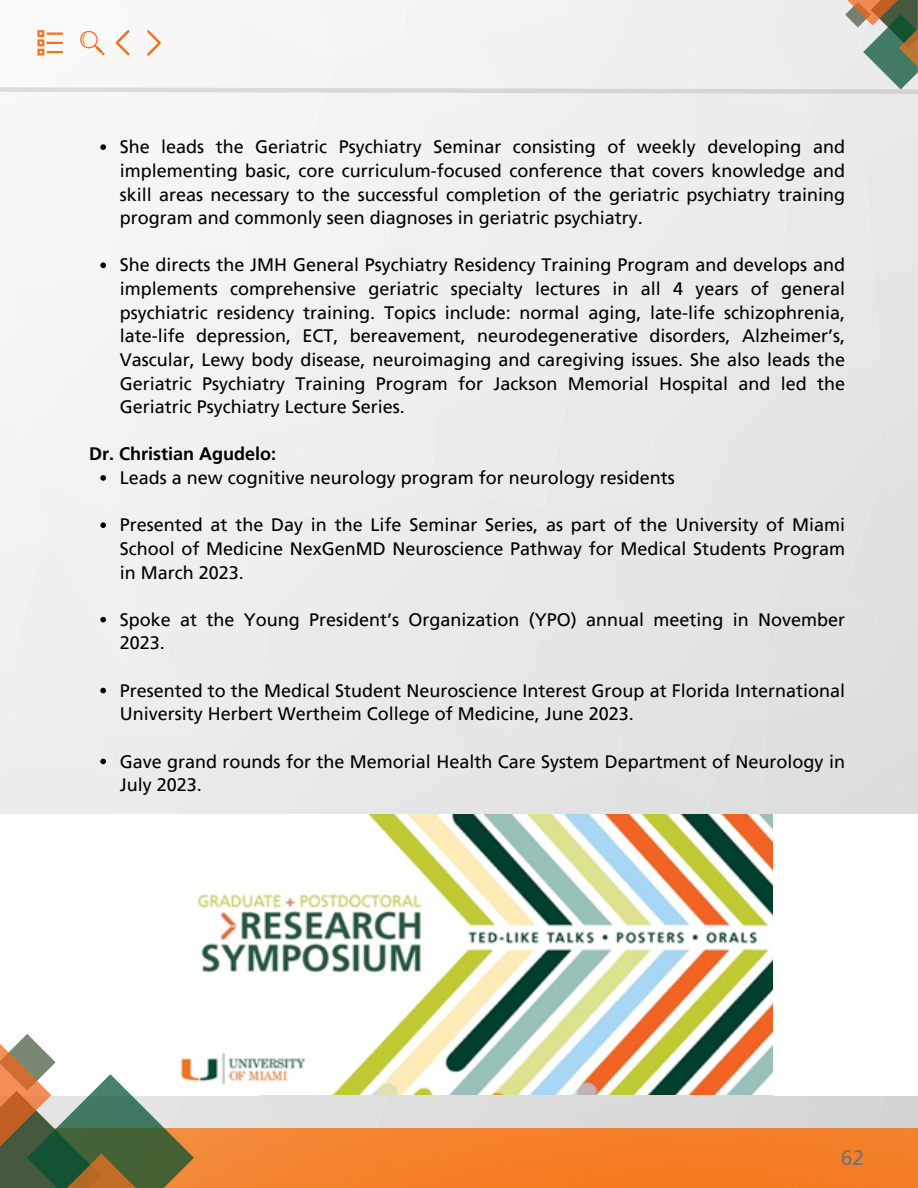
<style>
.page{position:relative;width:918px;height:1188px;background:#fff}
.page>*{position:absolute;margin:0;border:0;box-sizing:border-box;transform-origin:0 0}
.t1{font:21px "Frutiger LT Pro";color:#737373}
.t2{font:18px/23.7px "Frutiger LT Pro";color:#000;text-align:justify}
.t3{font:700 18px "Frutiger LT Pro";color:#000}
</style>
<div class="page">
<img style="left:194px;top:1128px;width:724px;height:60px">
<svg style="left:0;top:0;width:918px;height:94px"></svg>
<svg style="left:0;top:1034px;width:194px;height:154px"></svg>
<svg style="left:100px;top:144px;width:6px;height:6px"></svg>
<svg style="left:100px;top:262px;width:6px;height:6px"></svg>
<svg style="left:100px;top:475px;width:6px;height:6px"></svg>
<svg style="left:100px;top:522px;width:6px;height:6px"></svg>
<svg style="left:100px;top:617px;width:6px;height:5px"></svg>
<svg style="left:100px;top:688px;width:6px;height:5px"></svg>
<svg style="left:100px;top:759px;width:6px;height:5px"></svg>
<img style="left:145px;top:814px;width:628px;height:281px">
<p class="t2" style="left:120px;top:135px;width:727px">She leads the Geriatric Psychiatry Seminar consisting of weekly developing and implementing basic, core curriculum-focused conference that covers knowledge and skill areas necessary to the successful completion of the geriatric psychiatry training program and commonly seen diagnoses in geriatric psychiatry.</p>
<p class="t2" style="left:120px;top:253px;width:727px">She directs the JMH General Psychiatry Residency Training Program and develops and implements comprehensive geriatric specialty lectures in all 4 years of general psychiatric residency training. Topics include: normal aging, late-life schizophrenia, late-life depression, ECT, bereavement, neurodegenerative disorders, Alzheimer’s, Vascular, Lewy body disease, neuroimaging and caregiving issues. She also leads the Geriatric Psychiatry Training Program for Jackson Memorial Hospital and led the Geriatric Psychiatry Lecture Series.</p>
<p class="t3" style="left:89px;top:443px;width:189px">Dr. Christian Agudelo:</p>
<p class="t2" style="left:120px;top:466px;width:557px">Leads a new cognitive neurology program for neurology residents</p>
<p class="t2" style="left:120px;top:513px;width:727px">Presented at the Day in the Life Seminar Series, as part of the University of Miami School of Medicine NexGenMD Neuroscience Pathway for Medical Students Program in March 2023.</p>
<p class="t2" style="left:120px;top:608px;width:727px">Spoke at the Young President’s Organization (YPO) annual meeting in November<br>2023.</p>
<p class="t2" style="left:120px;top:678px;width:727px">Presented to the Medical Student Neuroscience Interest Group at Florida International<br>University Herbert Wertheim College of Medicine, June 2023.</p>
<p class="t2" style="left:120px;top:749px;width:727px">Gave grand rounds for the Memorial Health Care System Department of Neurology in<br>July 2023.</p>
<p class="t1" style="left:841px;top:1145px;width:25px">62</p>
</div>
